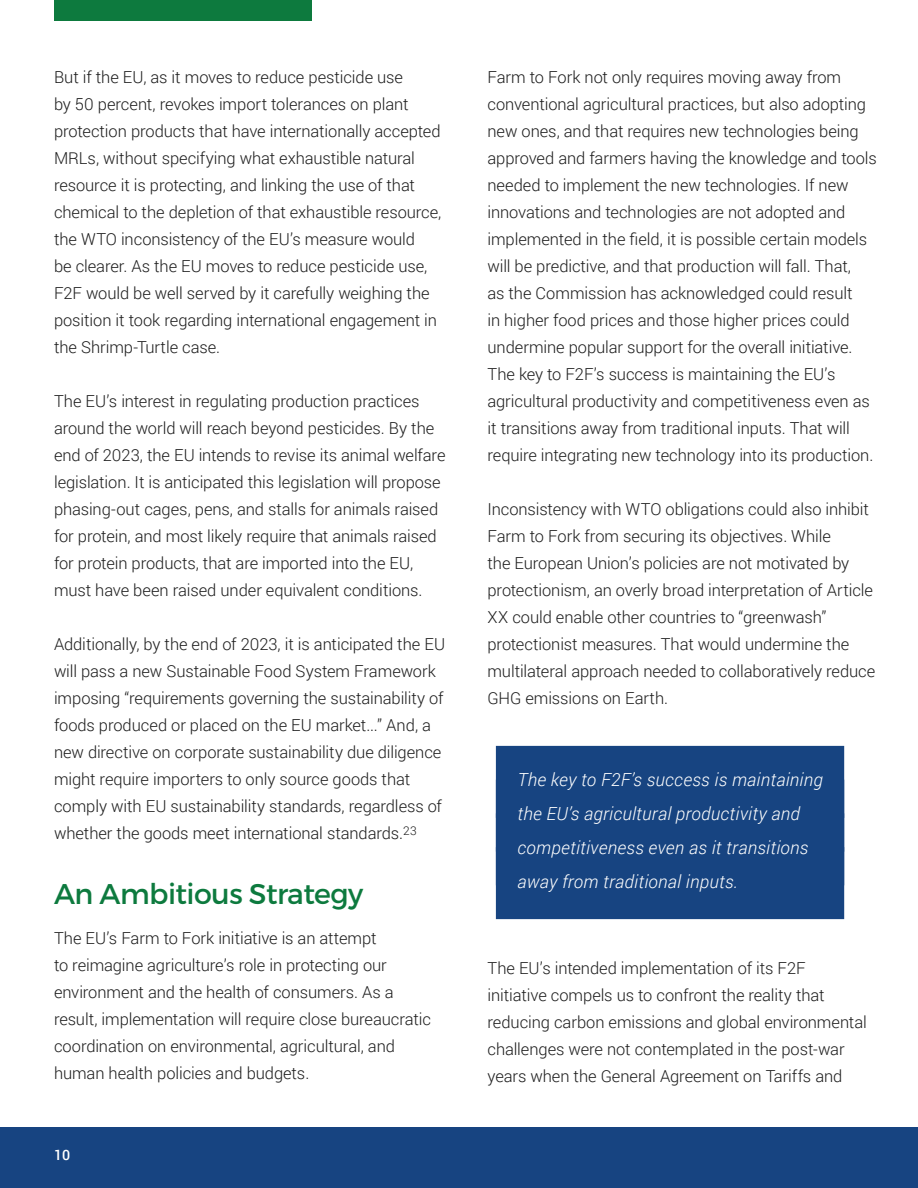
<style>
.page{position:relative;width:918px;height:1188px;background:#fff}
.page>*{position:absolute;margin:0;border:0;box-sizing:border-box;transform-origin:0 0}
.t1{font:28.5px "Montserrat";letter-spacing:-.02em;color:#0d7a3e}
.t2{font:italic 300 18px/33.8px "Roboto";letter-spacing:.015em;color:#fff}
.t3{font:300 16.5px/27px "Roboto";letter-spacing:-.005em;color:#1c1c1c}
.t4{font:500 14.25px "Roboto";color:#fff}
</style>
<div class="page">
<div style="left:54px;top:0;width:258px;height:20px;background:#0d7a3e"></div>
<div style="left:0;top:1127px;width:918px;height:61px;background:#174481"></div>
<div style="left:496px;top:746px;width:348px;height:72px;background:#174481"></div>
<div style="left:496px;top:813px;width:348px;height:72px;background:#174481"></div>
<div style="left:496px;top:847px;width:348px;height:72px;background:#174481"></div>
<p class="t3" style="left:54px;top:63px;width:389px">But if the EU, as it moves to reduce pesticide use<br>by 50 percent, revokes import tolerances on plant protection products that have internationally accepted MRLs, without specifying what exhaustible natural resource it is protecting, and linking the use of that chemical to the depletion of that exhaustible resource, the WTO inconsistency of the EU’s measure would<br>be clearer. As the EU moves to reduce pesticide use, F2F would be well served by it carefully weighing the position it took regarding international engagement in the Shrimp-Turtle case.</p>
<p class="t3" style="left:54px;top:387px;width:393px">The EU’s interest in regulating production practices around the world will reach beyond pesticides. By the end of 2023, the EU intends to revise its animal welfare legislation. It is anticipated this legislation will propose phasing-out cages, pens, and stalls for animals raised for protein, and most likely require that animals raised for protein products, that are imported into the EU, must have been raised under equivalent conditions.</p>
<p class="t3" style="left:54px;top:630px;width:393px">Additionally, by the end of 2023, it is anticipated the EU will pass a new Sustainable Food System Framework imposing “requirements governing the sustainability of foods produced or placed on the EU market...” And, a new directive on corporate sustainability due diligence might require importers to only source goods that comply with EU sustainability standards, regardless of whether the goods meet international standards.<sup>23</sup></p>
<h1 class="t1" style="left:54px;top:876px;width:311px">An Ambitious Strategy</h1>
<p class="t3" style="left:54px;top:924px;width:379px">The EU’s Farm to Fork initiative is an attempt<br>to reimagine agriculture’s role in protecting our environment and the health of consumers. As a result, implementation will require close bureaucratic coordination on environmental, agricultural, and human health policies and budgets.</p>
<p class="t4" style="left:54px;top:1145px;width:18px">10</p>
<p class="t3" style="left:488px;top:63px;width:391px">Farm to Fork not only requires moving away from conventional agricultural practices, but also adopting new ones, and that requires new technologies being approved and farmers having the knowledge and tools needed to implement the new technologies. If new innovations and technologies are not adopted and implemented in the field, it is possible certain models will be predictive, and that production will fall. That,<br>as the Commission has acknowledged could result<br>in higher food prices and those higher prices could undermine popular support for the overall initiative.<br>The key to F2F’s success is maintaining the EU’s agricultural productivity and competitiveness even as it transitions away from traditional inputs. That will require integrating new technology into its production.</p>
<p class="t3" style="left:488px;top:495px;width:389px">Inconsistency with WTO obligations could also inhibit Farm to Fork from securing its objectives. While<br>the European Union’s policies are not motivated by protectionism, an overly broad interpretation of Article XX could enable other countries to “greenwash” protectionist measures. That would undermine the multilateral approach needed to collaboratively reduce GHG emissions on Earth.</p>
<p class="t2" style="left:518px;top:763px;width:307px">The key to F2F’s success is maintaining the EU’s agricultural productivity and competitiveness even as it transitions away from traditional inputs.</p>
<p class="t3" style="left:488px;top:954px;width:381px">The EU’s intended implementation of its F2F initiative compels us to confront the reality that reducing carbon emissions and global environmental challenges were not contemplated in the post-war years when the General Agreement on Tariffs and</p>
</div>
